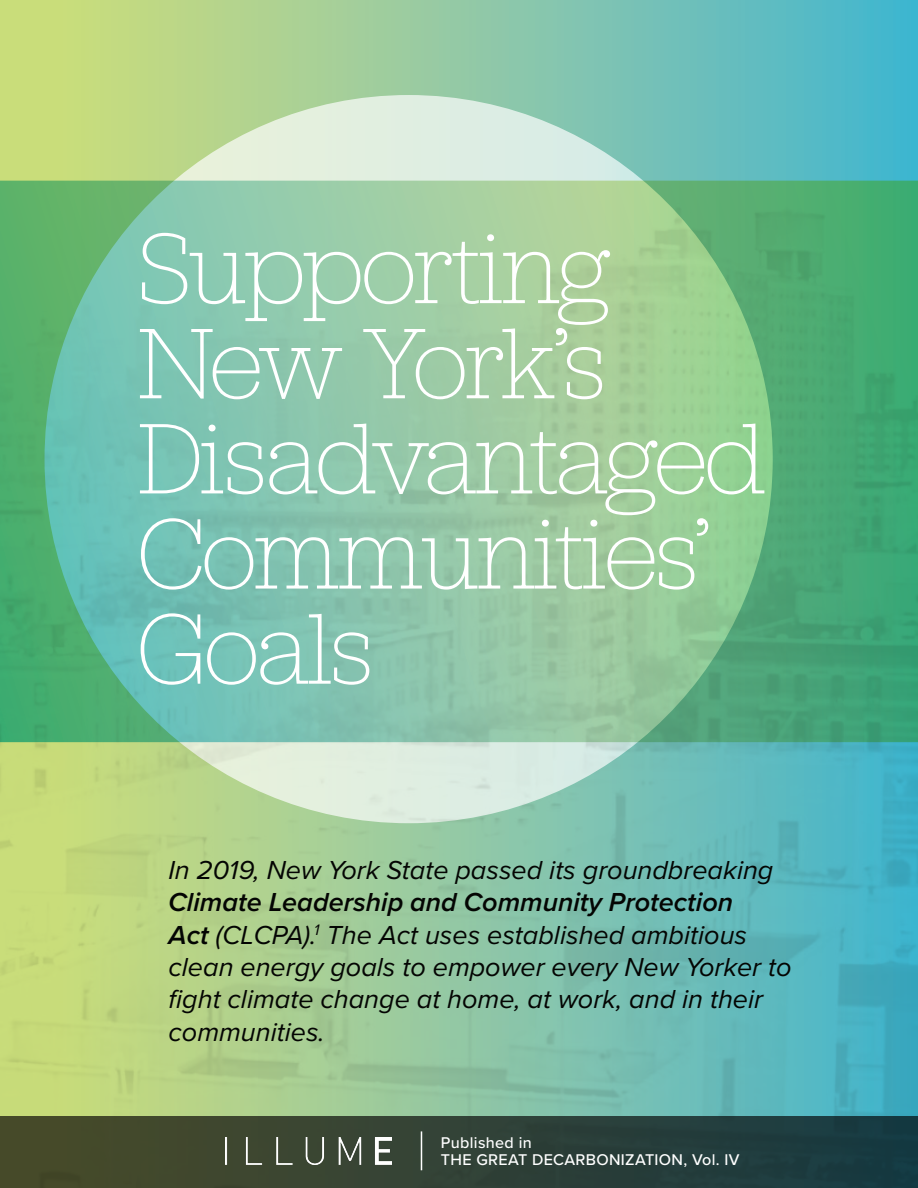
<style>
.page{position:relative;width:918px;height:1188px;background:#fff}
.page>*{position:absolute;margin:0;border:0;box-sizing:border-box;transform-origin:0 0}
.t1{font:200 104.25px/95.1px "Jubilat";letter-spacing:-.03em;color:#fff}
.t2{font:italic 27px/32.4px "Proxima Nova";color:#040503}
.t3{font:500 16.2px/16.5px "Proxima Nova";letter-spacing:.02em;color:#fff}
.s1{font-weight:600}
</style>
<div class="page">
<img style="left:0;top:0;width:918px;height:1117px">
<svg style="left:0;top:181px;width:918px;height:561px;background:#7bbf97"></svg>
<div style="left:0;top:1117px;width:918px;height:71px;background:linear-gradient(to right,#4b4b29,#173943)"></div>
<img style="left:225px;top:1137px;width:166px;height:27px">
<hr style="left:421px;top:1131px;width:1px;height:39px;background:#fff">
<p class="t1" style="left:138px;top:217px;width:630px">Supporting<br>New York’s<br>Disadvantaged<br>Communities’<br>Goals</p>
<p class="t2" style="left:169px;top:852px;width:624px">In 2019, New York State passed its groundbreaking <span class="s1">Climate Leadership and Community Protection<br>Act</span> (CLCPA).<sup>1</sup> The Act uses established ambitious clean energy goals to empower every New Yorker to fight climate change at home, at work, and in their communities.</p>
<p class="t3" style="left:441px;top:1134px;width:300px">Published in<br>THE GREAT DECARBONIZATION, Vol. IV</p>
</div>
